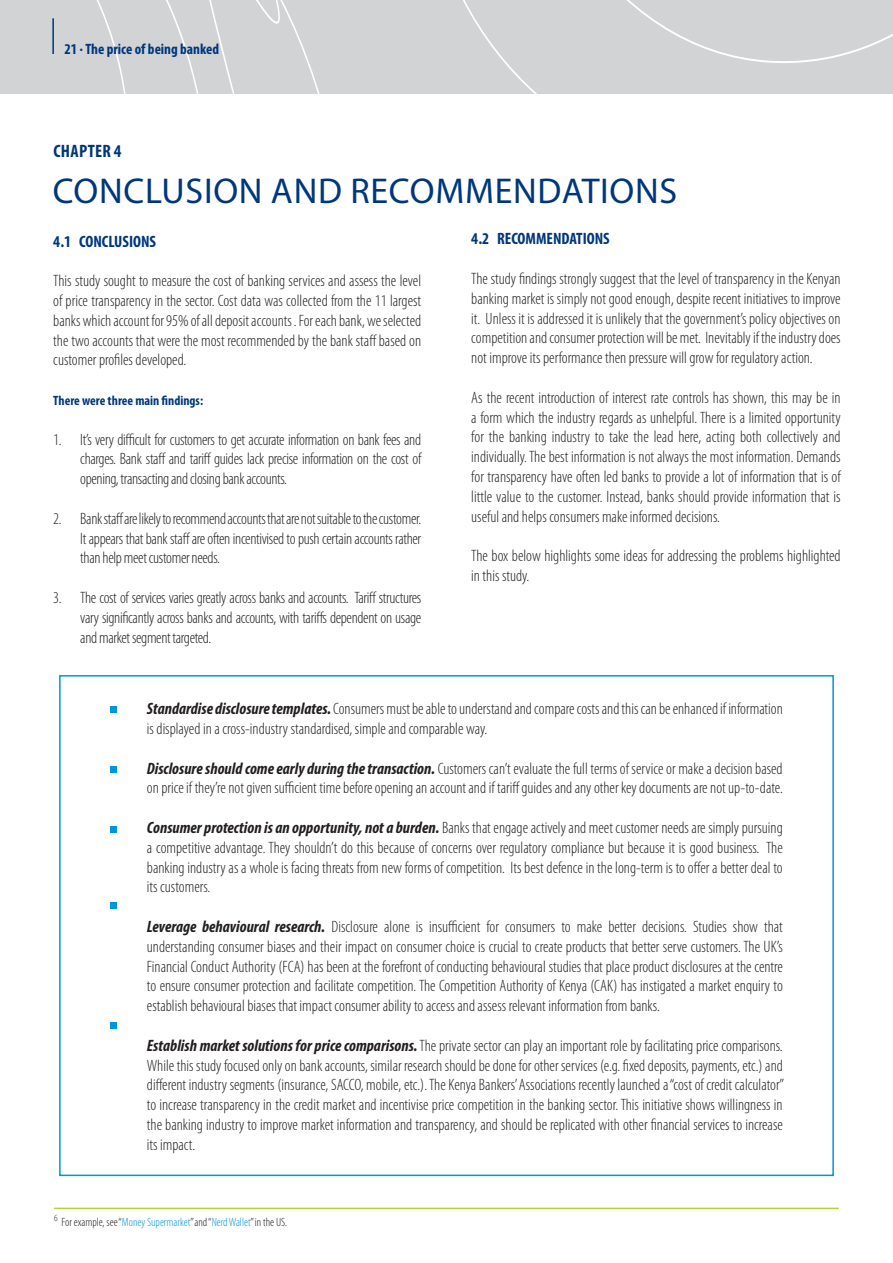
<style>
.page{position:relative;width:893px;height:1263px;background:#fff}
.page>*{position:absolute;margin:0;border:0;box-sizing:border-box;transform-origin:0 0}
.t1{font:36px "Myriad Pro";color:#00377b}
.t2{font:700 condensed 18px "Myriad Pro";letter-spacing:.02em;color:#00377b}
.t3{font:300 condensed 16.5px/19.8px "Myriad Pro";color:#231f20;text-align:justify}
.t4{font:700 condensed 16.5px "Myriad Pro";color:#00377b}
.t5{font:700 condensed 15px "Myriad Pro";color:#00377c}
.t6{font:700 condensed 13.5px "Myriad Pro";color:#00377b}
.t7{font:300 condensed 12px "Myriad Pro";color:#231f20}
.t8{font:300 condensed 9.6px "Myriad Pro";color:#231f20}
.s1{color:#00377b}
.s2{font-weight:700;font-style:italic}
.s3{color:#0095da}
</style>
<div class="page">
<div style="left:0;top:0;width:893px;height:93px;background:#d1d3d4"></div>
<svg style="left:96px;top:0;width:223px;height:93px"></svg>
<svg style="left:463px;top:0;width:430px;height:93px"></svg>
<div style="left:110px;top:706px;width:7px;height:7px;background:#0095da"></div>
<div style="left:110px;top:766px;width:7px;height:7px;background:#0095da"></div>
<div style="left:110px;top:826px;width:7px;height:7px;background:#0095da"></div>
<div style="left:110px;top:903px;width:7px;height:6px;background:#0095da"></div>
<div style="left:110px;top:1023px;width:7px;height:6px;background:#0095da"></div>
<hr style="left:54px;top:1207px;width:785px;height:2px;background:#b3d136">
<hr style="left:52px;top:18px;width:2px;height:36px;background:#00377b">
<p class="t5" style="left:64px;top:41px;width:156px"><span class="s1">21 </span><sup>.</sup> The price of being banked</p>
<p class="t2" style="left:53px;top:141px;width:70px">CHapter 4</p>
<h1 class="t1" style="left:53px;top:169px;width:23px">CONCLU</h1>
<h1 class="t1" style="left:186px;top:169px;width:38px">SION</h1>
<h1 class="t1" style="left:271px;top:169px;width:24px">AND</h1>
<h1 class="t1" style="left:350px;top:169px;width:65px">RECOMM</h1>
<h1 class="t1" style="left:495px;top:169px;width:40px">ENDATION</h1>
<h1 class="t1" style="left:660px;top:169px;width:19px">S</h1>
<p class="t4" style="left:53px;top:232px;width:104px">4.1 CONCLUSIONS</p>
<p class="t3" style="left:53px;top:271px;width:369px">This study sought to measure the cost of banking services and assess the level of price transparency in the sector. Cost data was collected from the 11 largest banks which account for 95% of all deposit accounts . For each bank, we selected the two accounts that were the most recommended by the bank staff based on customer profiles developed.</p>
<p class="t6" style="left:53px;top:393px;width:151px">There were three main findings:</p>
<p class="t3" style="left:80px;top:430px;width:342px;text-indent:-27px">1. It’s very difficult for customers to get accurate information on bank fees and charges. Bank staff and tariff guides lack precise information on the cost of opening, transacting and closing bank accounts.</p>
<p class="t3" style="left:80px;top:509px;width:342px;text-indent:-27px">2. Bank staff are likely to recommend accounts that are not suitable to the customer.<br>It appears that bank staff are often incentivised to push certain accounts rather than help meet customer needs.</p>
<p class="t3" style="left:80px;top:588px;width:342px;text-indent:-27px">3. The cost of services varies greatly across banks and accounts. Tariff structures vary significantly across banks and accounts, with tariffs dependent on usage and market segment targeted.</p>
<p class="t4" style="left:471px;top:230px;width:140px">4.2 RECOMMENDATIONS</p>
<p class="t3" style="left:471px;top:269px;width:371px">The study findings strongly suggest that the level of transparency in the Kenyan banking market is simply not good enough, despite recent initiatives to improve it. Unless it is addressed it is unlikely that the government’s policy objectives on competition and consumer protection will be met. Inevitably if the industry does not improve its performance then pressure will grow for regulatory action.</p>
<p class="t3" style="left:471px;top:388px;width:371px">As the recent introduction of interest rate controls has shown, this may be in a form which the industry regards as unhelpful. There is a limited opportunity for the banking industry to take the lead here, acting both collectively and individually. The best information is not always the most information. Demands for transparency have often led banks to provide a lot of information that is of little value to the customer. Instead, banks should provide information that is useful and helps consumers make informed decisions.</p>
<p class="t3" style="left:471px;top:546px;width:371px">The box below highlights some ideas for addressing the problems highlighted in this study.</p>
<p class="t3" style="left:147px;top:699px;width:637px"><span class="s2">Standardise disclosure templates.</span> Consumers must be able to understand and compare costs and this can be enhanced if information is displayed in a cross-industry standardised, simple and comparable way.</p>
<p class="t3" style="left:147px;top:759px;width:637px"><span class="s2">Disclosure should come early during the transaction.</span> Customers can’t evaluate the full terms of service or make a decision based on price if they’re not given sufficient time before opening an account and if tariff guides and any other key documents are not up-to-date.</p>
<p class="t3" style="left:147px;top:818px;width:637px"><span class="s2">Consumer protection is an opportunity, not a burden.</span> Banks that engage actively and meet customer needs are simply pursuing a competitive advantage. They shouldn’t do this because of concerns over regulatory compliance but because it is good business. The banking industry as a whole is facing threats from new forms of competition. Its best defence in the long-term is to offer a better deal to its customers.</p>
<p class="t3" style="left:147px;top:917px;width:637px"><span class="s2">Leverage behavioural research.</span> Disclosure alone is insufficient for consumers to make better decisions. Studies show that understanding consumer biases and their impact on consumer choice is crucial to create products that better serve customers. The UK’s Financial Conduct Authority (FCA) has been at the forefront of conducting behavioural studies that place product disclosures at the centre to ensure consumer protection and facilitate competition. The Competition Authority of Kenya (CAK) has instigated a market enquiry to establish behavioural biases that impact consumer ability to access and assess relevant information from banks.</p>
<p class="t3" style="left:147px;top:1036px;width:639px"><span class="s2">Establish market solutions for price comparisons.</span> The private sector can play an important role by facilitating price comparisons.<br>While this study focused only on bank accounts, similar research should be done for other services (e.g. fixed deposits, payments, etc.) and different industry segments (insurance, SACCO, mobile, etc.). The Kenya Bankers’ Associations recently launched a “cost of credit calculator” to increase transparency in the credit market and incentivise price competition in the banking sector. This initiative shows willingness in the banking industry to improve market information and transparency, and should be replicated with other financial services to increase its impact.</p>
<p class="t8" style="left:54px;top:1213px;width:5px">6</p>
<p class="t7" style="left:62px;top:1216px;width:227px">For example, see “<span class="s3">Money Supermarket</span>” and “<span class="s3">Nerd Wallet</span>” in the US.</p>
</div>
